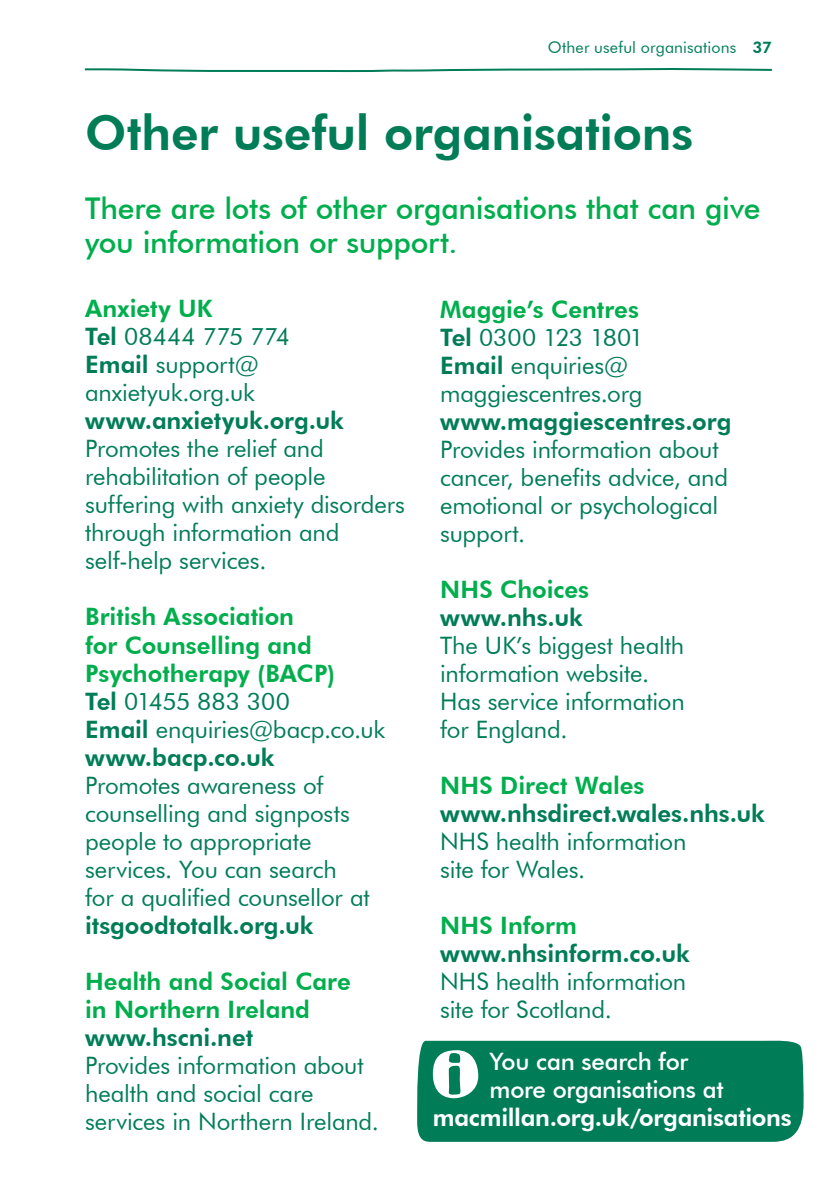
<style>
.page{position:relative;width:840px;height:1191px;background:#fff}
.page>*{position:absolute;margin:0;border:0;box-sizing:border-box;transform-origin:0 0}
.t1{font:800 48px "Futura BT";letter-spacing:-.005em;color:#007d57}
.t2{font:500 30px/34px "Futura BT";letter-spacing:-.01em;color:#00ae4d}
.t3{font:24px/28px "Futura BT";letter-spacing:-.005em;color:#007d57}
.t4{font:800 24px/28px "Futura BT";color:#00ae4d}
.t5{font:800 24px "Futura BT";letter-spacing:-.005em;color:#007d57}
.t6{font:500 24px/28px "Futura BT";letter-spacing:-.015em;color:#fff}
.t7{font:800 24px "Futura BT";letter-spacing:-.01em;color:#fff}
.t8{font:16px "Futura BT";letter-spacing:.01em;color:#007d57}
.s1{font-weight:800}
.s2{font-weight:800;color:#00ae4d}
.s3{color:#007d57}
.s4{font-weight:400;color:#007d57}
</style>
<div class="page">
<svg style="left:84px;top:68px;width:688px;height:5px"></svg>
<div style="left:417px;top:1040px;width:386px;height:101px;background:#007d57"></div>
<p class="t8" style="left:547px;top:38px;width:225px">Other useful organisations <span class="s1">37</span></p>
<h1 class="t1" style="left:85px;top:104px;width:609px">Other useful organisations</h1>
<p class="t2" style="left:85px;top:191px;width:676px">There are lots of other organisations that can give you information or support.</p>
<p class="t3" style="left:85px;top:294px;width:206px"><span class="s2">Anxiety UK<br></span><span class="s1">Tel</span> 08444 775 774<br><span class="s1">Email</span> support@ anxietyuk.org.uk</p>
<p class="t5" style="left:85px;top:406px;width:260px">www.anxietyuk.org.uk</p>
<p class="t3" style="left:85px;top:435px;width:321px">Promotes the relief and rehabilitation of people suffering with anxiety disorders through information and self-help services.</p>
<p class="t4" style="left:85px;top:603px;width:301px">British Association<br>for Counselling and<br>Psychotherapy (BACP)<br><span class="s3">Tel</span> <span class="s4">01455 883 300<br></span><span class="s3">Email</span> <span class="s4">enquiries@bacp.co.uk </span><span class="s3">www.bacp.co.uk</span></p>
<p class="t3" style="left:85px;top:771px;width:286px">Promotes awareness of counselling and signposts people to appropriate services. You can search for a qualified counsellor at</p>
<p class="t5" style="left:85px;top:910px;width:230px">itsgoodtotalk.org.uk</p>
<p class="t4" style="left:85px;top:967px;width:267px">Health and Social Care in Northern Ireland</p>
<p class="t5" style="left:85px;top:1022px;width:169px">www.hscni.net</p>
<p class="t3" style="left:85px;top:1051px;width:295px">Provides information about health and social care services in Northern Ireland.</p>
<p class="t3" style="left:440px;top:295px;width:205px"><span class="s2">Maggie’s Centres<br></span><span class="s1">Tel</span> 0300 123 1801<br><span class="s1">Email</span> enquiries@ maggiescentres.org</p>
<p class="t5" style="left:440px;top:406px;width:293px">www.maggiescentres.org</p>
<p class="t3" style="left:440px;top:435px;width:289px">Provides information about cancer, benefits advice, and emotional or psychological support.</p>
<p class="t4" style="left:440px;top:575px;width:150px">NHS Choices</p>
<p class="t5" style="left:440px;top:602px;width:144px">www.nhs.uk</p>
<p class="t3" style="left:440px;top:631px;width:246px">The UK’s biggest health information website.<br>Has service information for England.</p>
<p class="t4" style="left:440px;top:771px;width:206px">NHS Direct Wales</p>
<p class="t5" style="left:440px;top:798px;width:326px">www.nhsdirect.wales.nhs.uk</p>
<p class="t3" style="left:440px;top:827px;width:247px">NHS health information site for Wales.</p>
<p class="t4" style="left:440px;top:911px;width:138px">NHS Inform</p>
<p class="t5" style="left:440px;top:938px;width:251px">www.nhsinform.co.uk</p>
<p class="t3" style="left:440px;top:967px;width:247px">NHS health information site for Scotland.</p>
<p class="t6" style="left:489px;top:1047px;width:236px">You can search for more organisations at</p>
<p class="t7" style="left:432px;top:1103px;width:360px">macmillan.org.uk/organisations</p>
</div>
